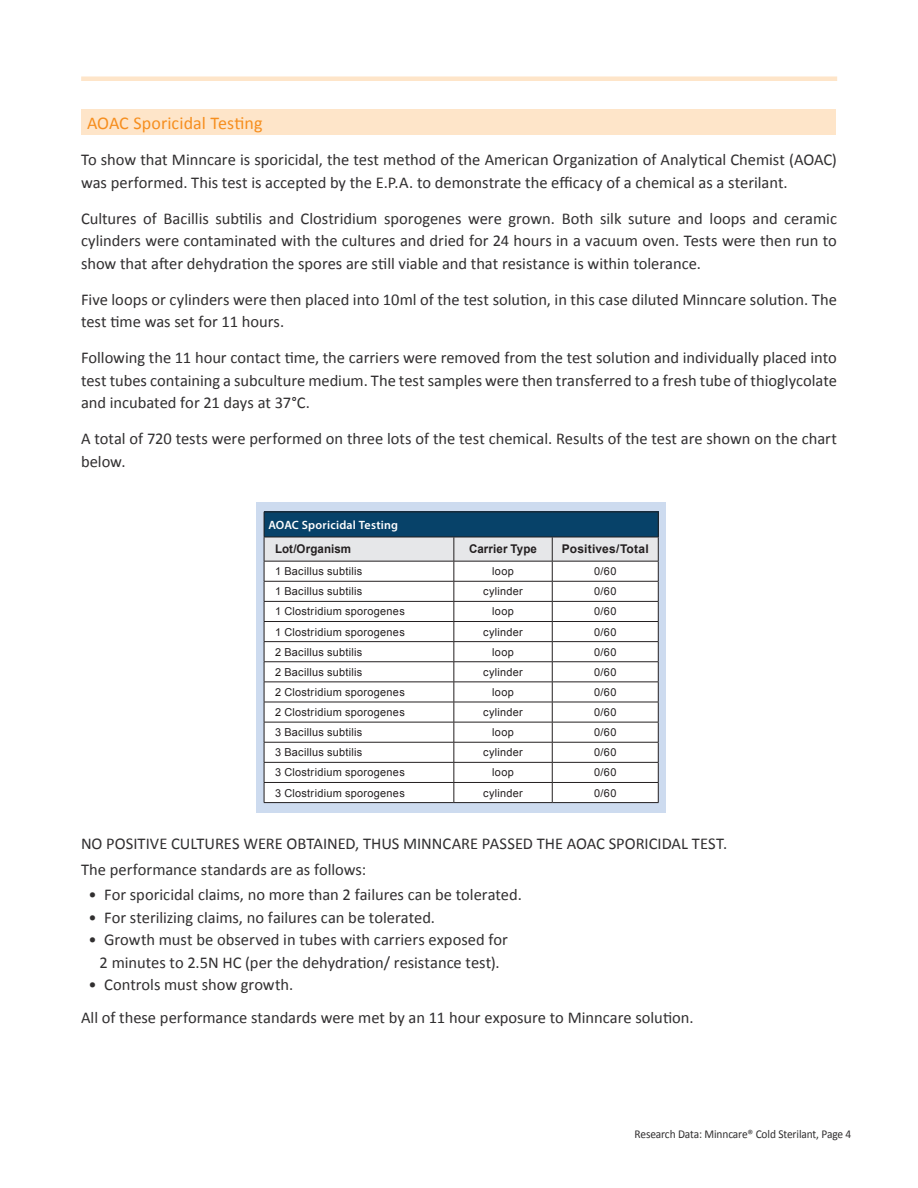
<style>
.page{position:relative;width:918px;height:1188px;background:#fff}
.page>*{position:absolute;margin:0;border:0;box-sizing:border-box;transform-origin:0 0}
.Head_1{font:18px "Calibri";letter-spacing:.005em;color:#f68e1e}
.Body_2{font:16.5px/22.5px "Calibri";color:#312f30}
.t1{font:12px "Calibri";letter-spacing:-.01em;color:#312f30;scale:.95 1}
.t2{font:700 12px "Arial";letter-spacing:.01em;color:#231f20;scale:.96 1}
.t3{font:600 12px "Myriad Pro";letter-spacing:.02em;color:#fff}
.t4{font:700 12px "Arial";letter-spacing:.01em;color:#231f20}
.t5{font:10.95px "Arial";letter-spacing:.025em;color:#231f20}
</style>
<div class="page">
<div style="left:81px;top:76px;width:756px;height:5px;background:#fee5c9"></div>
<div style="left:81px;top:110px;width:755px;height:25px;background:#fee5c9"></div>
<div style="left:256px;top:502px;width:409px;height:311px;background:#cddbef"></div>
<hr style="left:454px;top:802px;width:98px;height:1px;background:#231f20">
<hr style="left:552px;top:802px;width:107px;height:1px;background:#231f20">
<svg style="left:264px;top:512px;width:395px;height:290px;background:#dce1e4"></svg>
<hr style="left:264px;top:802px;width:190px;height:1px;background:#231f20">
<p class="Head_1" style="left:87px;top:112px;width:177px">AOAC Sporicidal Testing</p>
<p class="Body_2" style="left:81px;top:148px;width:757px">To show that Minncare is sporicidal, the test method of the American Organization of Analytical Chemist (AOAC) was performed. This test is accepted by the E.P.A. to demonstrate the efficacy of a chemical as a sterilant.</p>
<p class="Body_2" style="left:81px;top:207px;width:758px;text-align:justify">Cultures of Bacillis subtilis and Clostridium sporogenes were grown. Both silk suture and loops and ceramic cylinders were contaminated with the cultures and dried for 24 hours in a vacuum oven. Tests were then run to show that after dehydration the spores are still viable and that resistance is within tolerance.</p>
<p class="Body_2" style="left:81px;top:288px;width:758px">Five loops or cylinders were then placed into 10ml of the test solution, in this case diluted Minncare solution. The test time was set for 11 hours.</p>
<p class="Body_2" style="left:81px;top:346px;width:758px;text-align:justify">Following the 11 hour contact time, the carriers were removed from the test solution and individually placed into test tubes containing a subculture medium. The test samples were then transferred to a fresh tube of thioglycolate and incubated for 21 days at 37°C.</p>
<p class="Body_2" style="left:81px;top:427px;width:757px">A total of 720 tests were performed on three lots of the test chemical. Results of the test are shown on the chart below.</p>
<p class="t3" style="left:268px;top:517px;width:131px">AOAC Sporicidal Testing</p>
<p class="t2" style="left:275px;top:541px;width:81px">Lot/Organism</p>
<p class="t2" style="left:469px;top:541px;width:72px">Carrier Type</p>
<p class="t4" style="left:562px;top:541px;width:88px">Positives/Total</p>
<p class="t5" style="left:275px;top:564px;width:89px">1 Bacillus subtilis</p>
<p class="t5" style="left:492px;top:564px;width:23px">loop</p>
<p class="t5" style="left:594px;top:564px;width:24px">0/60</p>
<p class="t5" style="left:275px;top:584px;width:89px">1 Bacillus subtilis</p>
<p class="t5" style="left:483px;top:584px;width:41px">cylinder</p>
<p class="t5" style="left:594px;top:584px;width:24px">0/60</p>
<p class="t5" style="left:275px;top:604px;width:131px">1 Clostridium sporogenes</p>
<p class="t5" style="left:492px;top:604px;width:23px">loop</p>
<p class="t5" style="left:594px;top:604px;width:24px">0/60</p>
<p class="t5" style="left:275px;top:625px;width:131px">1 Clostridium sporogenes</p>
<p class="t5" style="left:483px;top:625px;width:41px">cylinder</p>
<p class="t5" style="left:594px;top:625px;width:24px">0/60</p>
<p class="t5" style="left:275px;top:645px;width:89px">2 Bacillus subtilis</p>
<p class="t5" style="left:492px;top:645px;width:23px">loop</p>
<p class="t5" style="left:594px;top:645px;width:24px">0/60</p>
<p class="t5" style="left:275px;top:665px;width:89px">2 Bacillus subtilis</p>
<p class="t5" style="left:483px;top:665px;width:41px">cylinder</p>
<p class="t5" style="left:594px;top:665px;width:24px">0/60</p>
<p class="t5" style="left:275px;top:685px;width:131px">2 Clostridium sporogenes</p>
<p class="t5" style="left:492px;top:685px;width:23px">loop</p>
<p class="t5" style="left:594px;top:685px;width:24px">0/60</p>
<p class="t5" style="left:275px;top:705px;width:131px">2 Clostridium sporogenes</p>
<p class="t5" style="left:483px;top:705px;width:41px">cylinder</p>
<p class="t5" style="left:594px;top:705px;width:24px">0/60</p>
<p class="t5" style="left:275px;top:725px;width:89px">3 Bacillus subtilis</p>
<p class="t5" style="left:492px;top:725px;width:23px">loop</p>
<p class="t5" style="left:594px;top:725px;width:24px">0/60</p>
<p class="t5" style="left:275px;top:745px;width:89px">3 Bacillus subtilis</p>
<p class="t5" style="left:483px;top:745px;width:41px">cylinder</p>
<p class="t5" style="left:594px;top:745px;width:24px">0/60</p>
<p class="t5" style="left:275px;top:765px;width:131px">3 Clostridium sporogenes</p>
<p class="t5" style="left:492px;top:765px;width:23px">loop</p>
<p class="t5" style="left:594px;top:765px;width:24px">0/60</p>
<p class="t5" style="left:275px;top:786px;width:131px">3 Clostridium sporogenes</p>
<p class="t5" style="left:483px;top:786px;width:41px">cylinder</p>
<p class="t5" style="left:594px;top:786px;width:24px">0/60</p>
<p class="Body_2" style="left:81px;top:831px;width:648px;line-height:25.5px">NO POSITIVE CULTURES WERE OBTAINED, THUS MINNCARE PASSED THE AOAC SPORICIDAL TEST.<br>The performance standards are as follows:</p>
<p class="Body_2" style="left:88px;top:883px;width:435px">• For sporicidal claims, no more than 2 failures can be tolerated.</p>
<p class="Body_2" style="left:88px;top:906px;width:348px">• For sterilizing claims, no failures can be tolerated.</p>
<p class="Body_2" style="left:88px;top:928px;width:421px;text-align:center">• Growth must be observed in tubes with carriers exposed for<br>2 minutes to 2.5N HC (per the dehydration/ resistance test).</p>
<p class="Body_2" style="left:81px;top:968px;width:614px;line-height:33px;text-indent:7px">• Controls must show growth.<br>All of these performance standards were met by an 11 hour exposure to Minncare solution.</p>
<p class="t1" style="left:635px;top:1126px;width:230px">Research Data: Minncare® Cold Sterilant, Page 4</p>
</div>
